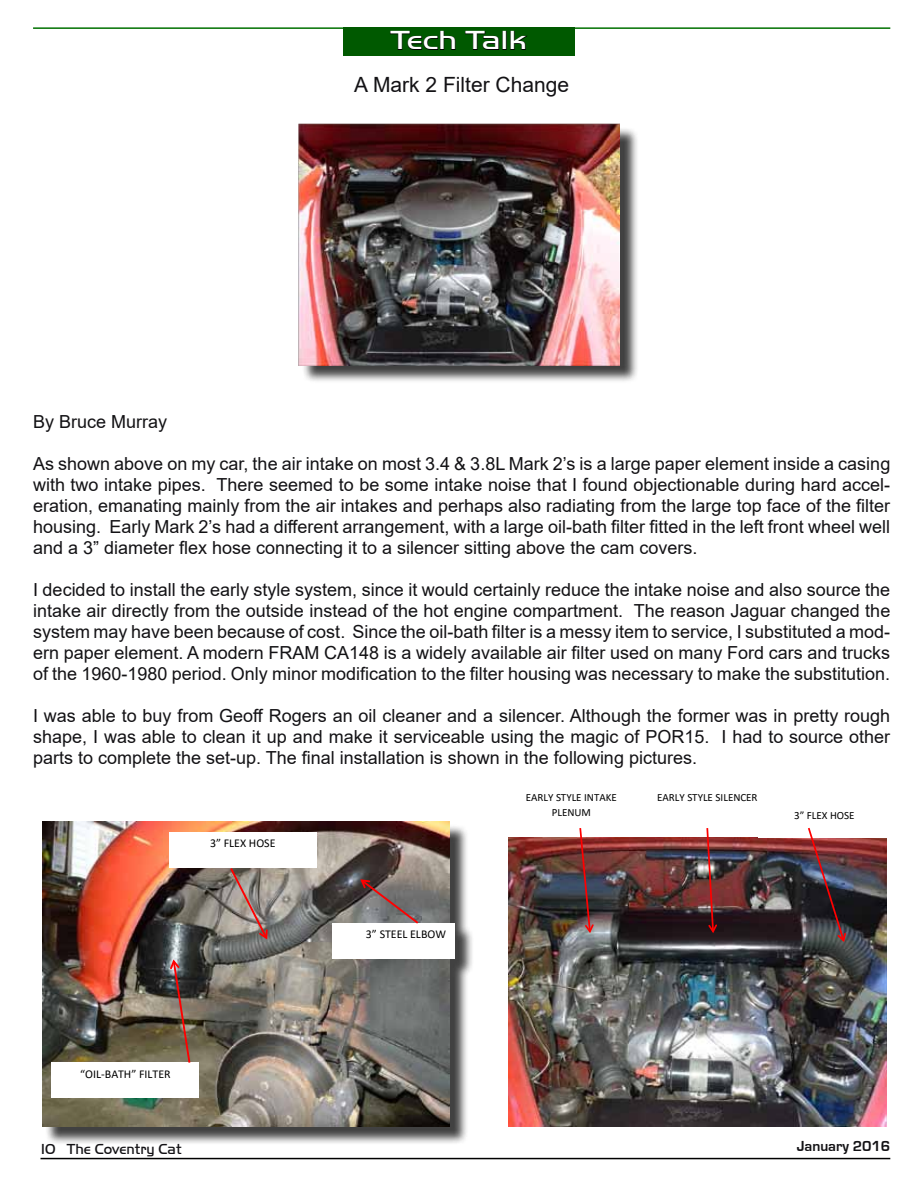
<style>
.page{position:relative;width:918px;height:1188px;background:#fff}
.page>*{position:absolute;margin:0;border:0;box-sizing:border-box;transform-origin:0 0}
.t1{font:27px "Handel Got D Ligh";letter-spacing:-.01em;color:#fff;scale:1.25 1}
.t2{font:21px "Arial";color:#131215}
.t3{font:18px/21px "Arial";color:#131215;text-align:justify}
.t4{font:15px "Handel Got D Ligh";color:#131215}
.t5{font:700 15px "Eurostile";color:#131215}
.t6{font:12px "Calibri";color:#000}
.t7{font:10.95px "Calibri";color:#000}
</style>
<div class="page">
<hr style="left:40px;top:1158px;width:850px;height:1px;background:#000">
<hr style="left:33px;top:27px;width:857px;height:2px;background:#007100">
<div style="left:343px;top:27px;width:231px;height:29px;background:#005900"></div>
<svg style="left:390px;top:31px;width:66px;height:19px"></svg>
<svg style="left:465px;top:31px;width:34px;height:19px"></svg>
<div style="left:503px;top:31px;width:3px;height:18px;border:1px solid #000"></div>
<svg style="left:510px;top:31px;width:17px;height:19px"></svg>
<div style="left:302px;top:127px;width:337px;height:256px;background:#000;opacity:.75"></div>
<img style="left:299px;top:124px;width:321px;height:241px">
<div style="left:45px;top:824px;width:429px;height:321px;background:#000;opacity:.75"></div>
<img style="left:42px;top:822px;width:408px;height:305px">
<div style="left:52px;top:1063px;width:147px;height:35px;background:#fff"></div>
<div style="left:169px;top:832px;width:147px;height:36px;background:#fff"></div>
<svg style="left:228px;top:868px;width:41px;height:73px;background:#98847e"></svg>
<svg style="left:169px;top:958px;width:23px;height:105px;background:#73594e"></svg>
<div style="left:332px;top:923px;width:123px;height:35px;background:#fff"></div>
<svg style="left:359px;top:878px;width:61px;height:46px;background:#7e6e6e"></svg>
<img style="left:509px;top:837px;width:378px;height:290px">
<div style="left:759px;top:805px;width:131px;height:33px;background:#fff"></div>
<svg style="left:705px;top:828px;width:14px;height:107px"></svg>
<img style="left:807px;top:827px;width:40px;height:117px">
<svg style="left:578px;top:828px;width:17px;height:107px;background:#79494d"></svg>
<h1 class="t1" style="left:390px;top:25px;width:111px">Tech Talk</h1>
<p class="t2" style="left:354px;top:70px;width:216px">A Mark 2 Filter Change</p>
<p class="t3" style="left:33px;top:411px;width:136px">By Bruce Murray</p>
<p class="t3" style="left:33px;top:453px;width:859px">As shown above on my car, the air intake on most 3.4 &amp; 3.8L Mark 2’s is a large paper element inside a casing with two intake pipes. There seemed to be some intake noise that I found objectionable during hard accel&shy;eration, emanating mainly from the air intakes and perhaps also radiating from the large top face of the filter housing. Early Mark 2’s had a different arrangement, with a large oil-bath filter fitted in the left front wheel well and a 3” diameter flex hose connecting it to a silencer sitting above the cam covers.</p>
<p class="t3" style="left:33px;top:579px;width:859px">I decided to install the early style system, since it would certainly reduce the intake noise and also source the intake air directly from the outside instead of the hot engine compartment. The reason Jaguar changed the system may have been because of cost. Since the oil-bath filter is a messy item to service, I substituted a mod&shy;ern paper element. A modern FRAM CA148 is a widely available air filter used on many Ford cars and trucks of the 1960-1980 period. Only minor modification to the filter housing was necessary to make the substitution.</p>
<p class="t3" style="left:33px;top:705px;width:859px">I was able to buy from Geoff Rogers an oil cleaner and a silencer. Although the former was in pretty rough shape, I was able to clean it up and make it serviceable using the magic of POR15. I had to source other parts to complete the set-up. The final installation is shown in the following pictures.</p>
<p class="t6" style="left:210px;top:835px;width:67px">3” FLEX HOSE</p>
<p class="t6" style="left:80px;top:1066px;width:92px">“OIL-BATH” FILTER</p>
<p class="t6" style="left:366px;top:926px;width:82px">3” STEEL ELBOW</p>
<p class="t7" style="left:526px;top:789px;width:93px">EARLY STYLE INTAKE</p>
<p class="t7" style="left:657px;top:790px;width:102px">EARLY STYLE SILENCER</p>
<p class="t7" style="left:552px;top:805px;width:41px">PLENUM</p>
<p class="t7" style="left:794px;top:808px;width:62px">3” FLEX HOSE</p>
<p class="t4" style="left:41px;top:1140px;width:142px">10 The Coventry Cat</p>
<p class="t5" style="left:797px;top:1138px;width:95px">January 2016</p>
</div>
